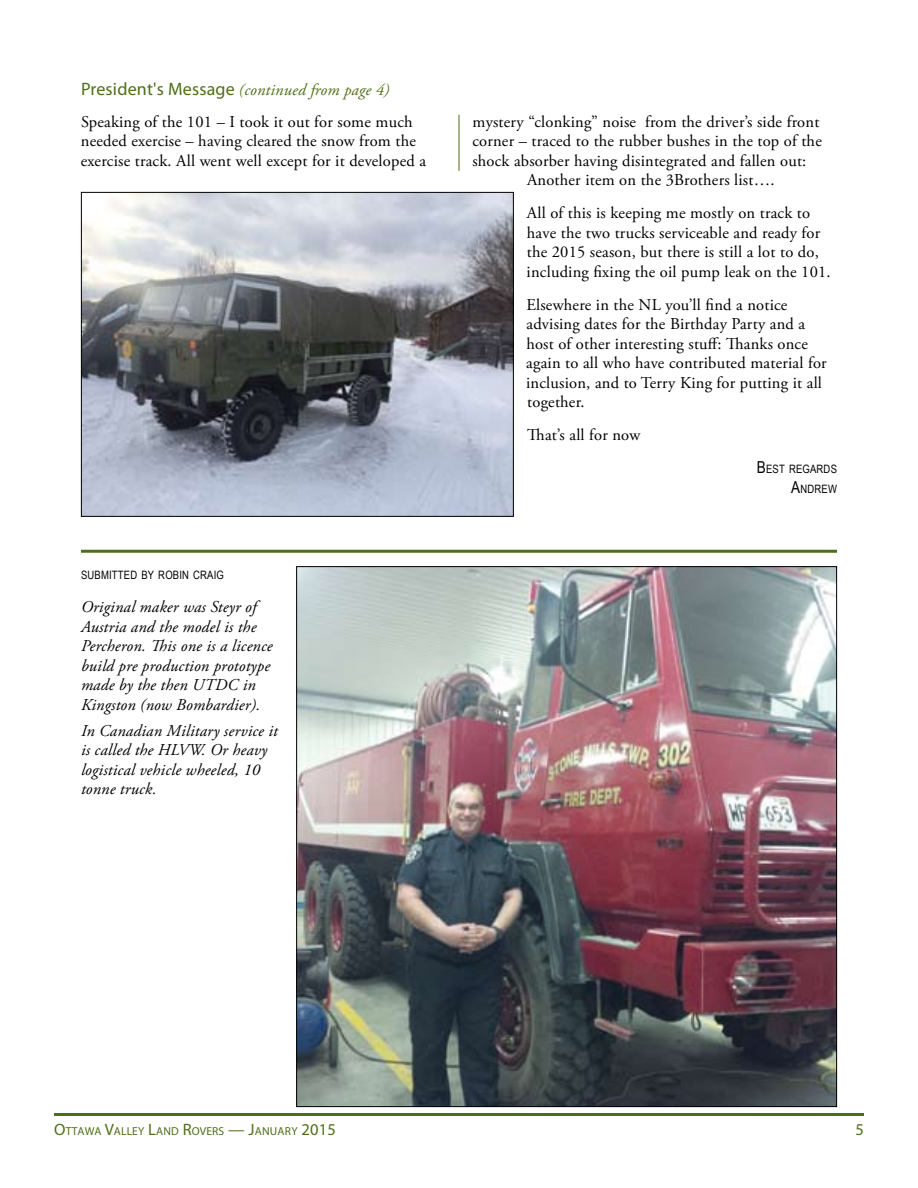
<style>
.page{position:relative;width:918px;height:1188px;background:#fff}
.page>*{position:absolute;margin:0;border:0;box-sizing:border-box;transform-origin:0 0}
.t1{font:16.5px/19.5px "Adobe Garamond Pro";letter-spacing:.01em;color:#000}
.t2{font:italic 16.5px/19.5px "Adobe Garamond Pro";letter-spacing:.01em;color:#000}
.t3{font:italic 16.5px "Adobe Garamond Pro";letter-spacing:.01em;color:#4f6e18}
.t4{font:11.55px/19.5px "Arial Narrow";letter-spacing:.015em;color:#000;text-align:right}
.t5{font:11.55px "Myriad Pro";letter-spacing:.015em;color:#4f6e18}
.s1{font-family:"Myriad Pro";font-style:normal;font-size:18px}
.s2{font-size:16.5px}
</style>
<div class="page">
<hr style="left:54px;top:1113px;width:810px;height:3px;background:#4f6e18">
<img style="left:83px;top:194px;width:429px;height:321px">
<div style="left:81px;top:192px;width:433px;height:325px;border:1px solid #000"></div>
<img style="left:298px;top:568px;width:537px;height:537px">
<hr style="left:81px;top:550px;width:756px;height:3px;background:#4f6e18">
<hr style="left:459px;top:115px;width:1px;height:56px;background:#4f6e18">
<p class="t3" style="left:81px;top:79px;width:310px"><span class="s1">PRESIDENT'S MESSAGE</span> (continued from page 4)</p>
<p class="t1" style="left:81px;top:112px;width:347px">Speaking of the 101 – I took it out for some much needed exercise – having cleared the snow from the exercise track. All went well except for it developed a</p>
<p class="t4" style="left:81px;top:565px;width:144px">SUBMITTED BY ROBIN CRAIG</p>
<p class="t2" style="left:81px;top:597px;width:193px">Original maker was Steyr of<br>Austria and the model is the<br>Percheron. This one is a licence build pre production prototype made by the then UTDC in<br>Kingston (now Bombardier).</p>
<p class="t2" style="left:81px;top:721px;width:198px">In Canadian Military service it is called the HLVW. Or heavy logistical vehicle wheeled, 10 tonne truck.</p>
<p class="t1" style="left:472px;top:112px;width:348px">mystery “clonking” noise from the driver’s side front</p>
<p class="t1" style="left:472px;top:132px;width:351px">corner – traced to the rubber bushes in the top of the</p>
<p class="t1" style="left:472px;top:151px;width:336px">shock absorber having disintegrated and fallen out:</p>
<p class="t1" style="left:527px;top:171px;width:249px">Another item on the 3Brothers list….</p>
<p class="t1" style="left:527px;top:204px;width:306px">All of this is keeping me mostly on track to have the two trucks serviceable and ready for the 2015 season, but there is still a lot to do, including fixing the oil pump leak on the 101.</p>
<p class="t1" style="left:526px;top:295px;width:302px">Elsewhere in the NL you’ll find a notice advising dates for the Birthday Party and a host of other interesting stuff: Thanks once again to all who have contributed material for inclusion, and to Terry King for putting it all together.</p>
<p class="t1" style="left:527px;top:426px;width:114px">That’s all for now</p>
<p class="t4" style="left:757px;top:459px;width:82px"><span class="s2">B</span>EST REGARDS<br><span class="s2">A</span>NDREW</p>
<p class="t5" style="left:54px;top:1124px;width:283px"><span class="s2">O</span>TTAWA <span class="s2">V</span>ALLEY <span class="s2">L</span>AND <span class="s2">R</span>OVERS <span class="s2">— J</span>ANUARY <span class="s2">2015</span></p>
</div>
